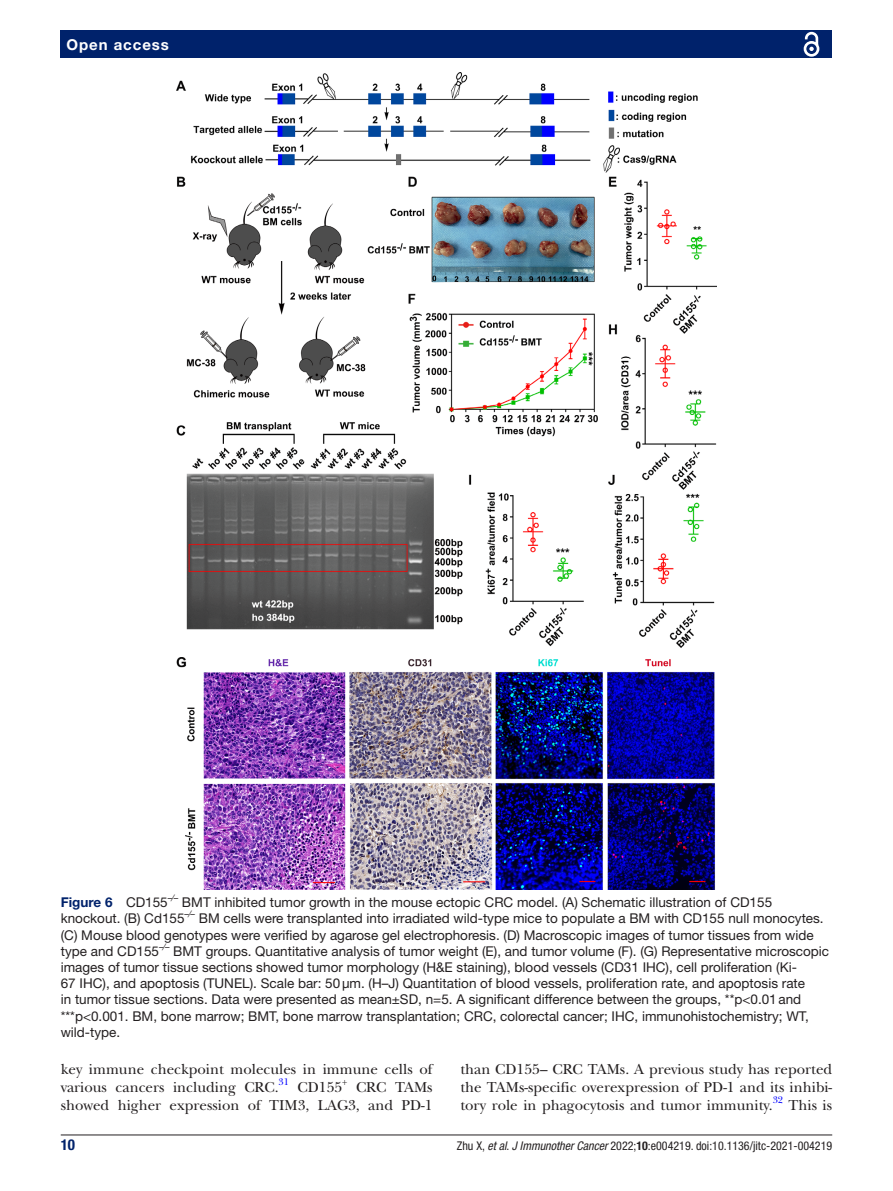
<style>
.page{position:relative;width:893px;height:1191px;background:#fff}
.page>*{position:absolute;margin:0;border:0;box-sizing:border-box;transform-origin:0 0}
.t1{font:15px/18px "New Baskerville";color:#231f20}
.t2{font:700 15px "Helvetica Neue LT Std";letter-spacing:.065em;color:#fff}
.t3{font:700 condensed 15px "Helvetica Neue LT Std";color:#00226b}
.t4{font:13.5px/16.2px "Helvetica Neue LT Std";color:#231f20}
.t5{font:condensed 12px "Helvetica Neue LT Std";color:#231f20}
.t6{font:9.9px "New Baskerville";color:#00f}
.t7{font:9.9px "New Baskerville";color:#231f20}
.t8{font:9px "Helvetica Neue LT Std";color:#231f20}
.s1{font-weight:700;color:#00226b}
.s2{font-style:italic}
.s3{font-weight:700}
</style>
<div class="page">
<hr style="left:61px;top:1134px;width:771px;height:1px;background:#231f20">
<div style="left:61px;top:31px;width:771px;height:27px;background:#00226b"></div>
<svg style="left:803px;top:31px;width:17px;height:26px"></svg>
<img style="left:176px;top:73px;width:540px;height:816px">
<p class="t2" style="left:66px;top:35px;width:104px">Open access</p>
<p class="t4" style="left:61px;top:894px;width:713px"><span class="s1">Figure 6</span> CD155<sup>–⁄–</sup> BMT inhibited tumor growth in the mouse ectopic CRC model. (A) Schematic illustration of CD155 knockout. (B) Cd155</p>
<p class="t8" style="left:185px;top:908px;width:12px">–⁄–</p>
<p class="t4" style="left:61px;top:910px;width:764px;text-indent:138px">BM cells were transplanted into irradiated wild-type mice to populate a BM with CD155 null monocytes. (C) Mouse blood genotypes were verified by agarose gel electrophoresis. (D) Macroscopic images of tumor tissues from wide type and CD155</p>
<p class="t8" style="left:159px;top:941px;width:12px">–⁄–</p>
<p class="t4" style="left:61px;top:942px;width:770px;text-indent:112px">BMT groups. Quantitative analysis of tumor weight (E), and tumor volume (F). (G) Representative microscopic images of tumor tissue sections showed tumor morphology (H&amp;E staining), blood vessels (CD31 IHC), cell proliferation (Ki-<br>67 IHC), and apoptosis (TUNEL). Scale bar: 50µm. (H–J) Quantitation of blood vessels, proliferation rate, and apoptosis rate<br>in tumor tissue sections. Data were presented as mean±SD, n=5. A significant difference between the groups, **p&lt;0.01and ***p&lt;0.001. BM, bone marrow; BMT, bone marrow transplantation; CRC, colorectal cancer; IHC, immunohistochemistry; WT, wild-type.</p>
<p class="t1" style="left:61px;top:1060px;width:373px">key immune checkpoint molecules in immune cells of various cancers including CRC.</p>
<p class="t6" style="left:279px;top:1076px;width:12px">31</p>
<p class="t1" style="left:298px;top:1078px;width:46px">CD155</p>
<p class="t7" style="left:342px;top:1076px;width:7px">+</p>
<p class="t1" style="left:61px;top:1078px;width:373px;text-align:right">CRC TAMs<br>showed higher expression of TIM3, LAG3, and PD-1</p>
<p class="t1" style="left:460px;top:1060px;width:373px;text-align:justify">than CD155– CRC TAMs. A previous study has reported the TAMs-specific overexpression of PD-1 and its inhibi&shy;tory role in phagocytosis and tumor immunity.<sup>32</sup> This is</p>
<p class="t3" style="left:61px;top:1135px;width:16px">10</p>
<p class="t5" style="left:457px;top:1138px;width:377px">Zhu X, <span class="s2">et al</span>. <span class="s2">J Immunother Cancer</span> 2022;<span class="s3">10</span>:e004219. doi:10.1136/jitc-2021-004219</p>
</div>
